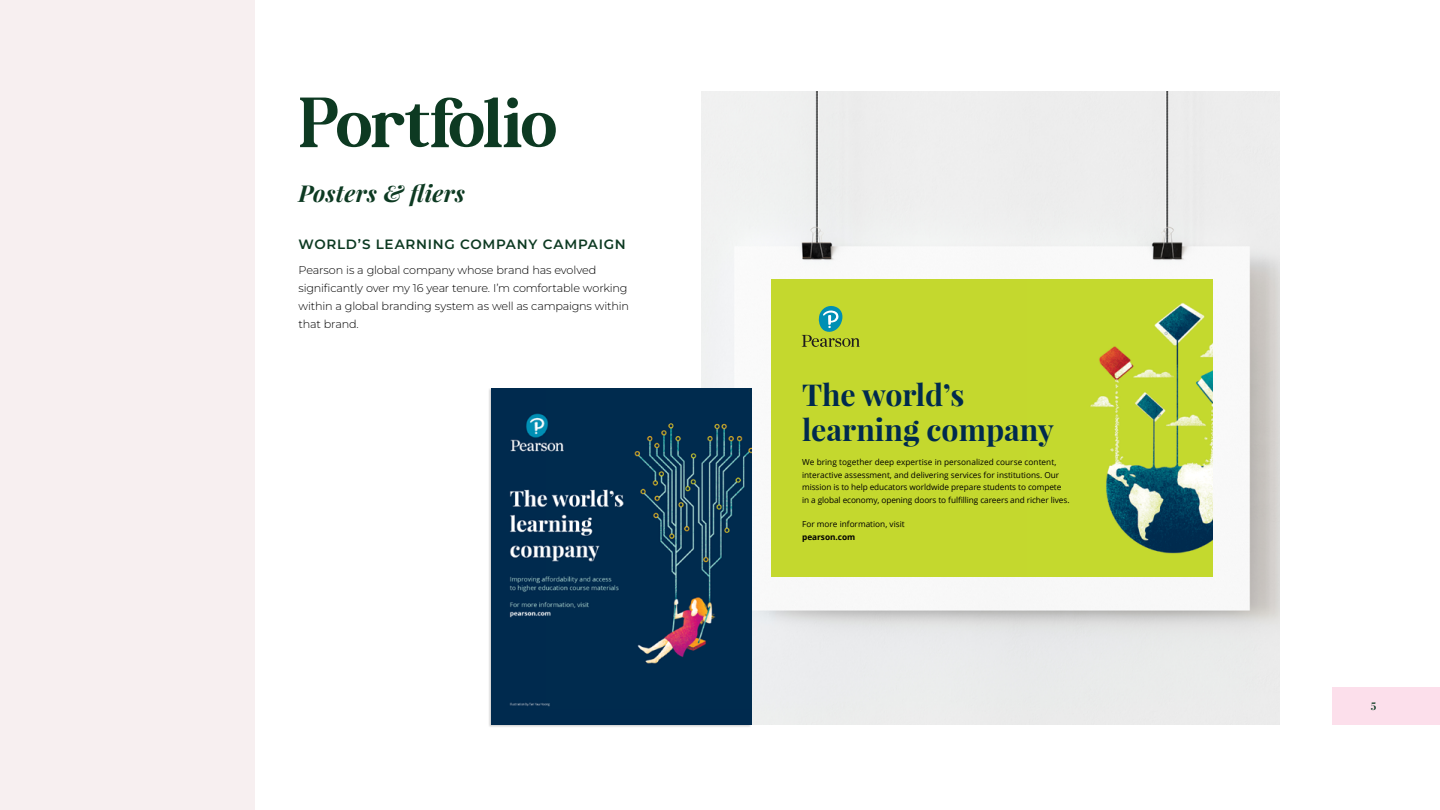
<style>
.page{position:relative;width:1440px;height:810px;background:#fff}
.page>*{position:absolute;margin:0;border:0;box-sizing:border-box;transform-origin:0 0}
.t1{font:61.05px "Cagily";letter-spacing:-.035em;color:#0d3a22}
.t2{font:700 30.3px/35.1px "Playfair Display";color:#002a4e}
.t3{font:italic 700 23.25px "Playfair Display";letter-spacing:.015em;color:#0d3a22}
.t4{font:100 13.5px "Montserrat";letter-spacing:.055em;color:#0d3a22}
.t5{font:100 11.25px/18px "Montserrat";letter-spacing:-.015em;color:#000}
.t6{font:700 10.5px "Playfair Display";color:#0d3a22}
.t7{font:8.25px/12.4px "Open Sans";color:#000}
.t8{font:700 8.25px "Open Sans";color:#000}
</style>
<div class="page">
<div style="left:0;top:0;width:255px;height:810px;background:#f7eff0"></div>
<div style="left:1332px;top:687px;width:108px;height:38px;background:#fcdfeb"></div>
<img style="left:702px;top:91px;width:577px;height:633px">
<div style="left:771px;top:279px;width:442px;height:298px;background:#c4d82e"></div>
<img style="left:1090px;top:302px;width:123px;height:252px">
<svg style="left:802px;top:306px;width:58px;height:41px"></svg>
<div style="left:488px;top:388px;width:264px;height:340px;background:#000;opacity:.2"></div>
<img style="left:492px;top:388px;width:259px;height:337px">
<h1 class="t1" style="left:299px;top:83px;width:260px">Portfolio</h1>
<h3 class="t3" style="left:299px;top:177px;width:168px">Posters &amp; fliers</h3>
<h3 class="t4" style="left:299px;top:235px;width:329px">WORLD’S LEARNING COMPANY CAMPAIGN</h3>
<h3 class="t5" style="left:299px;top:261px;width:332px">Pearson is a global company whose brand has evolved significantly over my 16 year tenure. I’m comfortable working within a global branding system as well as campaigns within that brand.</h3>
<h2 class="t2" style="left:802px;top:376px;width:253px">The world’s learning company</h2>
<p class="t7" style="left:802px;top:456px;width:269px">We bring together deep expertise in personalized course content, interactive assessment, and delivering services for institutions. Our mission is to help educators worldwide prepare students to compete in a global economy, opening doors to fulfilling careers and richer lives.</p>
<p class="t7" style="left:802px;top:518px;width:104px">For more information, visit</p>
<p class="t8" style="left:802px;top:531px;width:55px">pearson.com</p>
<p class="t6" style="left:1371px;top:699px;width:7px">5</p>
</div>
